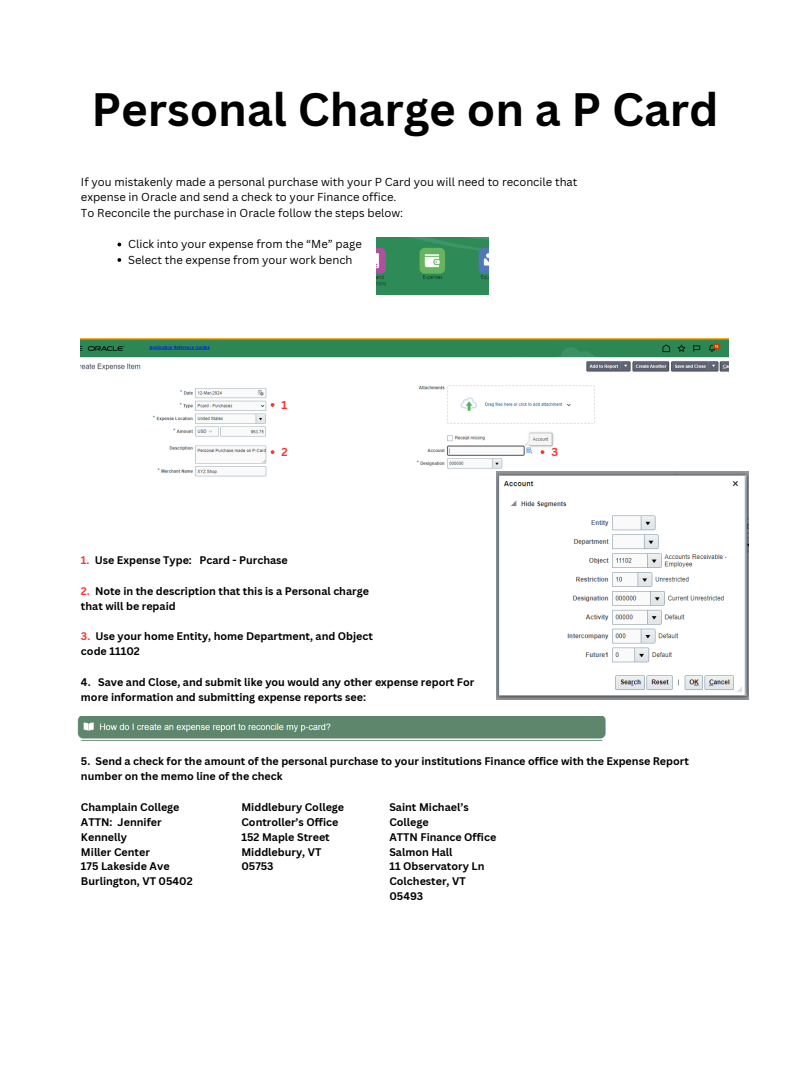
<style>
.page{position:relative;width:810px;height:1080px;background:#fff}
.page>*{position:absolute;margin:0;border:0;box-sizing:border-box;transform-origin:0 0}
.t1{font:700 45.62px "Canva Sans";color:#000}
.t2{font:11.25px/15.5px "Canva Sans";color:#000}
.t3{font:700 11.25px "Canva Sans";color:#ff3131}
.t4{font:700 10.75px/14.8px "Canva Sans";color:#000}
.s1{color:#ff3131}
</style>
<div class="page">
<img style="left:377px;top:238px;width:112px;height:56px">
<img style="left:81px;top:338px;width:648px;height:139px">
<img style="left:496px;top:471px;width:253px;height:228px">
<svg style="left:117px;top:243px;width:4px;height:3px"></svg>
<svg style="left:117px;top:258px;width:4px;height:4px"></svg>
<svg style="left:271px;top:403px;width:3px;height:4px"></svg>
<svg style="left:271px;top:450px;width:3px;height:4px"></svg>
<svg style="left:541px;top:450px;width:3px;height:4px"></svg>
<img style="left:77px;top:717px;width:529px;height:23px">
<p class="t1" style="left:91px;top:77px;width:629px">Personal Charge on a P Card</p>
<p class="t2" style="left:81px;top:174px;width:498px">If you mistakenly made a personal purchase with your P Card you will need to reconcile that expense in Oracle and send a check to your Finance office.</p>
<p class="t2" style="left:81px;top:205px;width:324px">To Reconcile the purchase in Oracle follow the steps below:</p>
<p class="t2" style="left:128px;top:236px;width:235px">Click into your expense from the “Me” page</p>
<p class="t2" style="left:128px;top:252px;width:226px">Select the expense from your work bench</p>
<p class="t3" style="left:281px;top:397px;width:7px">1</p>
<p class="t3" style="left:281px;top:444px;width:8px">2</p>
<p class="t3" style="left:551px;top:444px;width:8px">3</p>
<p class="t4" style="left:81px;top:552px;width:208px"><span class="s1">1.</span> Use Expense Type: Pcard - Purchase</p>
<h2 class="t4" style="left:81px;top:583px;width:290px;line-height:15px"><span class="s1">2.</span> Note in the description that this is a Personal charge that will be repaid</h2>
<h2 class="t4" style="left:81px;top:629px;width:294px;line-height:15px"><span class="s1">3.</span> Use your home Entity, home Department, and Object code 11102</h2>
<h2 class="t4" style="left:81px;top:674px;width:395px;line-height:15px">4. Save and Close, and submit like you would any other expense report For more information and submitting expense reports see:</h2>
<h2 class="t4" style="left:81px;top:753px;width:609px">5. Send a check for the amount of the personal purchase to your institutions Finance office with the Expense Report number on the memo line of the check</h2>
<h2 class="t4" style="left:81px;top:800px;width:113px">Champlain College<br>ATTN: Jennifer<br>Kennelly<br>Miller Center<br>175 Lakeside Ave<br>Burlington, VT 05402</h2>
<h2 class="t4" style="left:241px;top:800px;width:104px">Middlebury College<br>Controller’s Office<br>152 Maple Street<br>Middlebury, VT<br>05753</h2>
<h2 class="t4" style="left:389px;top:800px;width:108px">Saint Michael’s<br>College<br>ATTN Finance Office<br>Salmon Hall<br>11 Observatory Ln<br>Colchester, VT<br>05493</h2>
</div>
